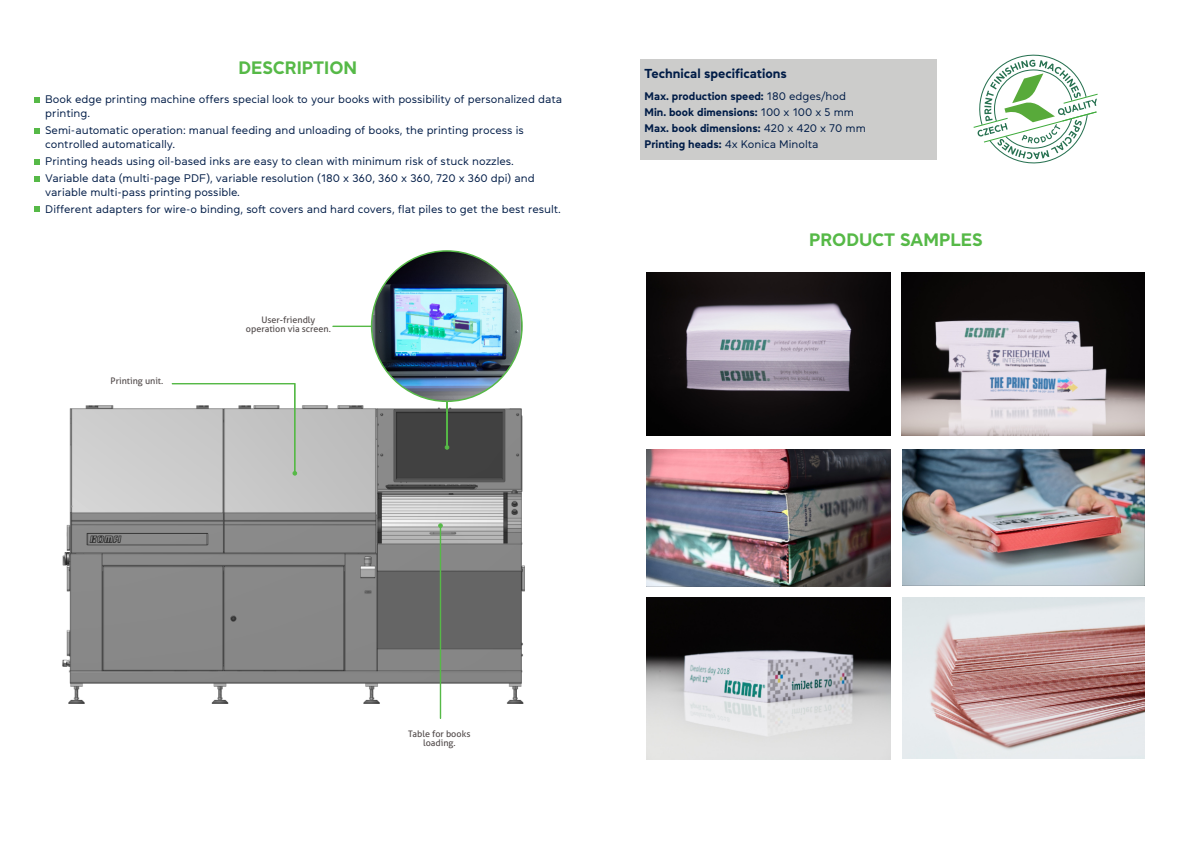
<style>
.page{position:relative;width:1191px;height:842px;background:#fff}
.page>*{position:absolute;margin:0;border:0;box-sizing:border-box;transform-origin:0 0}
.t1{font:700 18px "Daikon";color:#56b947}
.t2{font:700 13px "Daikon";color:#001c47}
.t3{font:11px/14px "Daikon";color:#001c47}
.t4{font:700 11px/16px "Daikon";color:#001c47}
.t5{font:9px/9.2px "Aller";color:#524b4b;text-align:center}
.s1{font-weight:400}
</style>
<div class="page">
<img style="left:62px;top:364px;width:463px;height:355px">
<div style="left:640px;top:59px;width:297px;height:100px;background:#cccccb"></div>
<svg style="left:35px;top:97px;width:5px;height:5px"></svg>
<svg style="left:34px;top:128px;width:5px;height:5px"></svg>
<svg style="left:34px;top:159px;width:5px;height:5px"></svg>
<svg style="left:34px;top:176px;width:5px;height:5px"></svg>
<svg style="left:34px;top:207px;width:5px;height:5px"></svg>
<div style="left:332px;top:326px;width:124px;height:1px;border:1px solid #56b947"></div>
<div style="left:172px;top:383px;width:123px;height:1px;border:1px solid #56b947"></div>
<svg style="left:445px;top:445px;width:4px;height:5px"></svg>
<div style="left:446px;top:305px;width:1px;height:141px;border:1px solid #56b947"></div>
<svg style="left:292px;top:471px;width:5px;height:4px"></svg>
<div style="left:294px;top:383px;width:1px;height:89px;border:1px solid #56b947"></div>
<svg style="left:438px;top:523px;width:5px;height:5px"></svg>
<div style="left:440px;top:527px;width:1px;height:192px;border:1px solid #56b947"></div>
<img style="left:371px;top:251px;width:151px;height:150px;border-radius:50%">
<svg style="left:973px;top:54px;width:125px;height:110px"></svg>
<img style="left:647px;top:273px;width:243px;height:162px">
<img style="left:901px;top:273px;width:244px;height:162px">
<img style="left:647px;top:449px;width:243px;height:137px">
<img style="left:903px;top:449px;width:242px;height:136px">
<img style="left:647px;top:597px;width:243px;height:163px">
<img style="left:903px;top:597px;width:242px;height:161px">
<h1 class="t1" style="left:238px;top:59px;width:120px">DESCRIPTION</h1>
<p class="t3" style="left:45px;top:93px;width:518px">Book edge printing machine offers special look to your books with possibility of personalized data printing.</p>
<p class="t3" style="left:45px;top:124px;width:480px">Semi-automatic operation: manual feeding and unloading of books, the printing process is controlled automatically.</p>
<p class="t3" style="left:45px;top:153px;width:491px;line-height:17px">Printing heads using oil-based inks are easy to clean with minimum risk of stuck nozzles.<br>Variable data (multi-page PDF), variable resolution (180 x 360, 360 x 360, 720 x 360 dpi) and</p>
<p class="t3" style="left:45px;top:184px;width:517px;line-height:17px">variable multi-pass printing possible.<br>Different adapters for wire-o binding, soft covers and hard covers, flat piles to get the best result.</p>
<p class="t5" style="left:111px;top:377px;width:54px">Printing unit.</p>
<p class="t5" style="left:246px;top:316px;width:86px">User-friendly operation via screen.</p>
<p class="t2" style="left:644px;top:67px;width:144px">Technical specifications</p>
<p class="t4" style="left:644px;top:88px;width:223px">Max. production speed: <span class="s1">180 edges/hod </span>Min. book dimensions: <span class="s1">100 x 100 x 5 mm </span>Max. book dimensions: <span class="s1">420 x 420 x 70 mm </span>Printing heads: <span class="s1">4x Konica Minolta</span></p>
<h1 class="t1" style="left:809px;top:231px;width:175px">PRODUCT SAMPLES</h1>
<p class="t5" style="left:408px;top:730px;width:64px">Table for books loading.</p>
</div>
